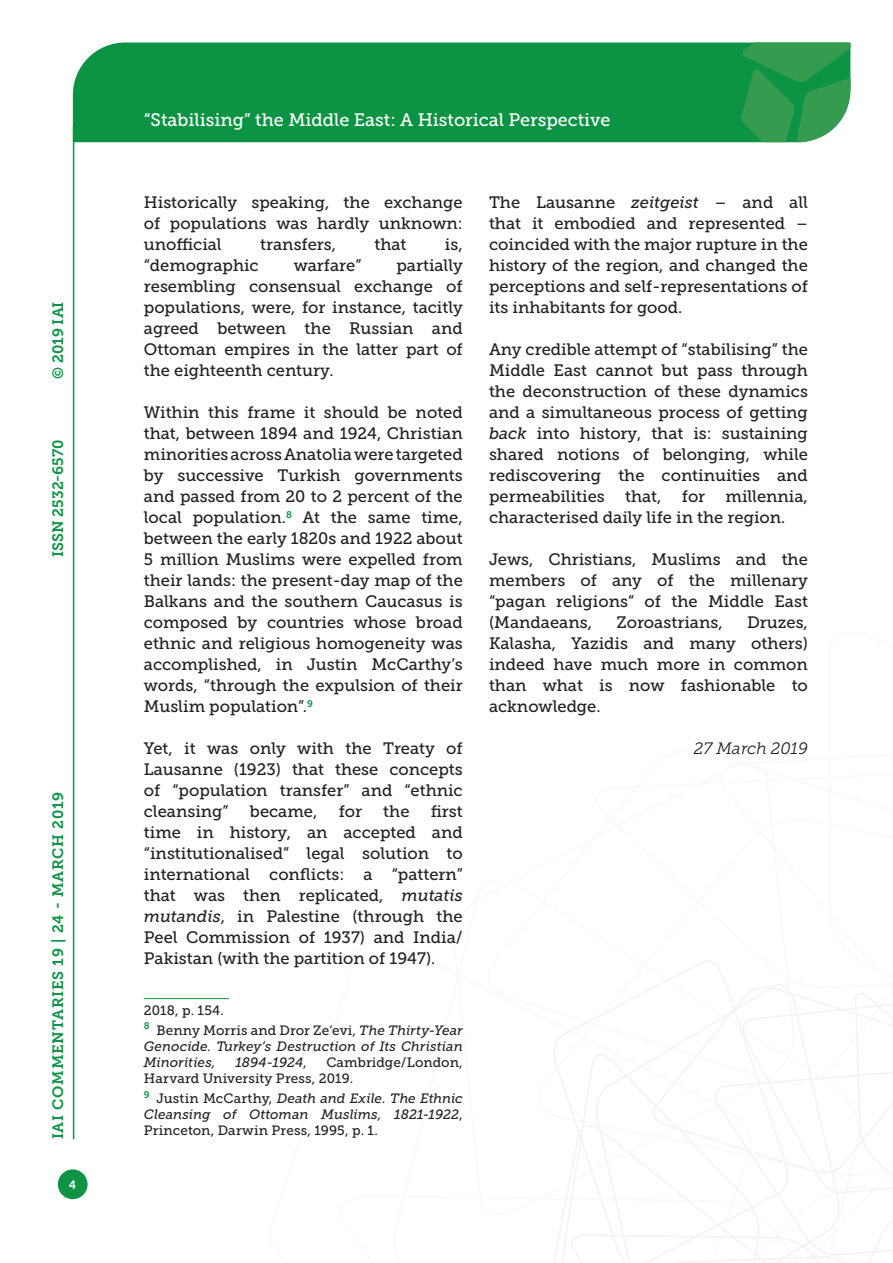
<style>
.page{position:relative;width:893px;height:1263px;background:#fff}
.page>*{position:absolute;margin:0;border:0;box-sizing:border-box;transform-origin:0 0}
.t1{font:18px "Museo Slab 500";color:#fff}
.Testo{font:16.5px/21px "Museo Slab 500";color:#231f20;text-align:justify}
.Testo-2{font:italic 16.5px "Museo Slab 300";color:#231f20}
.t2{font:15px "Museo Slab 700";letter-spacing:.05em;color:#0d9344}
.t3{font:15px "Museo Slab 700";color:#0d9344}
.Nota{font:italic 13.5px/16.2px "Museo Slab 500";color:#231f20;text-align:justify}
.Nota-2{font:13.5px/16.2px "Museo Slab 500";letter-spacing:.01em;color:#231f20}
.t4{font:12px "Museo Slab 700";color:#fff}
.s1{font-style:italic}
.s2{font-style:normal}
</style>
<div class="page">
<svg style="left:553px;top:960px;width:340px;height:303px"></svg>
<div style="left:73px;top:43px;width:668px;height:99px;background:#0d9344"></div>
<svg style="left:741px;top:43px;width:109px;height:99px;background:#339d54"></svg>
<div style="left:58px;top:1169px;width:30px;height:30px;background:#0d9344;border-radius:50%"></div>
<hr style="left:73px;top:126px;width:1px;height:1013px;background:#0d9344">
<hr style="left:144px;top:998px;width:85px;height:1px;background:#0d9344">
<p class="t2" style="left:50px;top:379px;width:79px;rotate:-90deg">© 2019 IAI</p>
<p class="t3" style="left:50px;top:557px;width:119px;rotate:-90deg">ISSN 2532-6570</p>
<p class="t2" style="left:50px;top:1139px;width:349px;rotate:-90deg">IAI COMMENTARIES 19 | 24 - MARCH 2019</p>
<p class="t4" style="left:69px;top:1178px;width:9px">4</p>
<p class="t1" style="left:144px;top:110px;width:468px">“Stabilising” the Middle East: A Historical Perspective</p>
<p class="Testo" style="left:144px;top:192px;width:320px">Historically speaking, the exchange of populations was hardly unknown: unofficial</p>
<p class="Testo" style="left:260px;top:234px;width:77px">transfers,</p>
<p class="Testo" style="left:374px;top:234px;width:34px">that</p>
<p class="Testo" style="left:445px;top:234px;width:19px">is,</p>
<p class="Testo" style="left:144px;top:255px;width:116px">“demographic</p>
<p class="Testo" style="left:294px;top:255px;width:69px">warfare”</p>
<p class="Testo" style="left:144px;top:255px;width:320px;text-indent:253px">partially resembling consensual exchange of populations, were, for instance, tacitly agreed between the Russian and Ottoman empires in the latter part of the eighteenth century.</p>
<p class="Testo" style="left:144px;top:402px;width:320px">Within this frame it should be noted that, between 1894 and 1924, Christian minorities across Anatolia were targeted by successive Turkish governments and passed from 20 to 2 percent of the local population.<sup>8</sup> At the same time, between the early 1820s and 1922 about 5 million Muslims were expelled from their lands: the present-day map of the Balkans and the southern Caucasus is composed by countries whose broad ethnic and religious homogeneity was accomplished, in Justin McCarthy’s words, “through the expulsion of their Muslim population”.<sup>9</sup></p>
<p class="Testo" style="left:144px;top:738px;width:320px">Yet, it was only with the Treaty of Lausanne (1923) that these concepts of “population transfer” and “ethnic cleansing”</p>
<p class="Testo" style="left:144px;top:801px;width:320px;text-indent:287px">first time in history, an accepted and “institutionalised” legal solution to international conflicts: a “pattern” that was then replicated, <span class="s1">mutatis mutandis</span>, in Palestine (through the Peel Commission of 1937) and India/ Pakistan (with the partition of 1947).</p>
<p class="Nota-2" style="left:144px;top:1002px;width:82px">2018, p. 154.</p>
<p class="Nota" style="left:144px;top:1022px;width:320px"><sup>8</sup> <span class="s2">Benny Morris and Dror Ze’evi,</span> The Thirty-Year Genocide. Turkey’s Destruction of Its Christian Minorities,</p>
<p class="Testo" style="left:250px;top:801px;width:69px">became,</p>
<p class="Testo" style="left:339px;top:801px;width:25px">for</p>
<p class="Testo" style="left:383px;top:801px;width:28px">the</p>
<p class="Nota-2" style="left:144px;top:1054px;width:320px;text-indent:182px">Cambridge/London,<br>Harvard University Press, 2019.</p>
<p class="Nota" style="left:144px;top:1090px;width:320px"><sup>9</sup> <span class="s2">Justin McCarthy,</span> Death and Exile. The Ethnic Cleansing of Ottoman Muslims, 1821-1922<span class="s2">, Princeton, Darwin Press, 1995, p. 1.</span></p>
<p class="Nota" style="left:235px;top:1054px;width:73px">1894-1924<span class="s2">,</span></p>
<p class="Testo" style="left:489px;top:192px;width:320px">The Lausanne <span class="s1">zeitgeist</span> – and all that it embodied and represented – coincided with the major rupture in the history of the region, and changed the perceptions and self-representations of its inhabitants for good.</p>
<p class="Testo" style="left:489px;top:339px;width:320px">Any credible attempt of “stabilising” the Middle East cannot but pass through the deconstruction of these dynamics and a simultaneous process of getting <span class="s1">back</span> into history, that is: sustaining shared notions of belonging, while rediscovering the continuities and permeabilities that, for millennia, characterised daily life in the region.</p>
<p class="Testo" style="left:489px;top:549px;width:320px">Jews, Christians, Muslims and the members of any of the millenary “pagan religions” of the Middle East (Mandaeans,</p>
<p class="Testo" style="left:489px;top:612px;width:320px;text-indent:258px">Druzes, Kalasha, Yazidis and many others) indeed have much more in common than what is now fashionable to acknowledge.</p>
<p class="Testo-2" style="left:694px;top:739px;width:116px">27 March 2019</p>
<p class="Testo" style="left:616px;top:612px;width:108px">Zoroastrians,</p>
</div>
